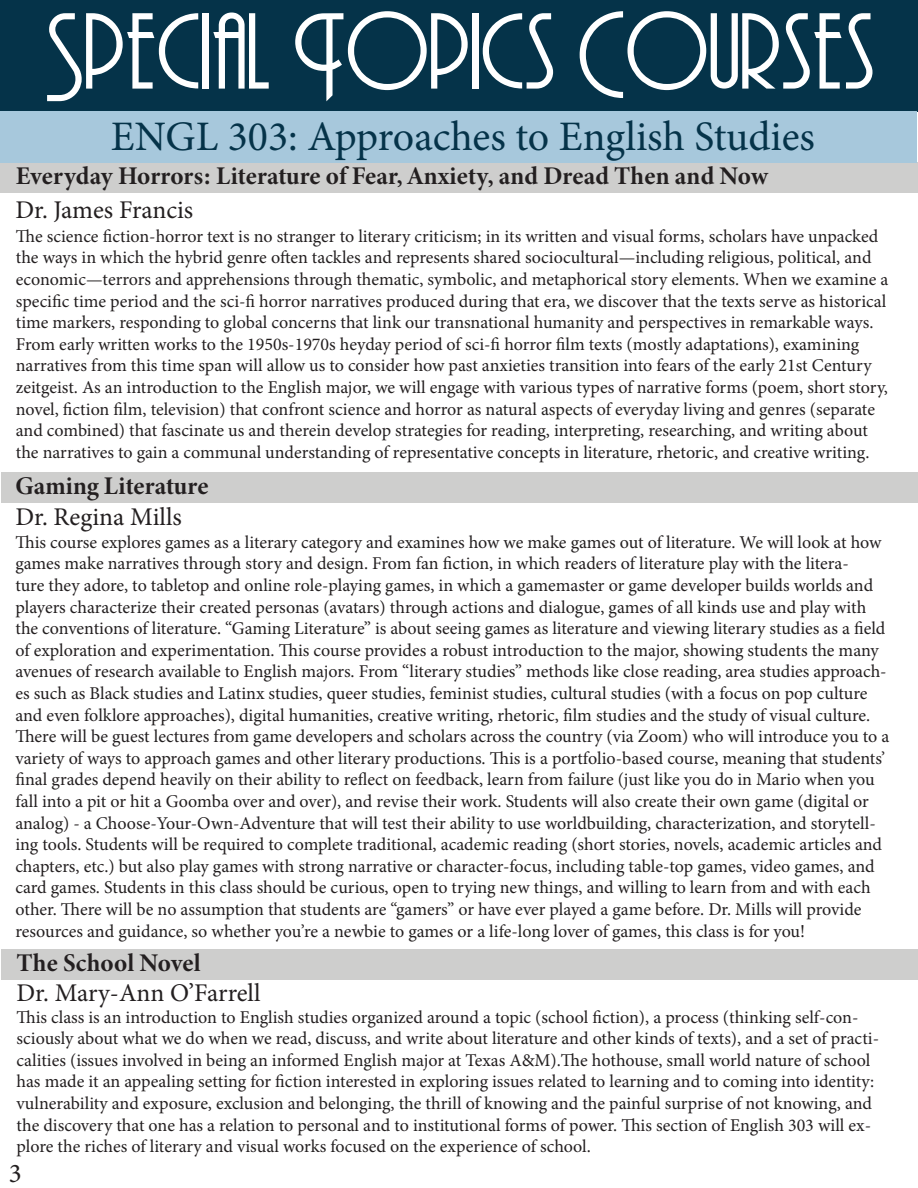
<style>
.page{position:relative;width:918px;height:1188px;background:#fff}
.page>*{position:absolute;margin:0;border:0;box-sizing:border-box;transform-origin:0 0}
.t1{font:100.5px "Andes";color:#fff}
.t2{font:42px "Minion Pro";color:#053349}
.t3{font:27px "Minion Pro";color:#231f20}
.t4{font:25.5px "Minion Variable Concept";letter-spacing:.005em;color:#231f20}
.t5{font:25.5px "Minion Pro";letter-spacing:-.005em;color:#231f20}
.t6{font:18px/21.6px "Minion Pro";color:#231f20}
</style>
<div class="page">
<div style="left:1px;top:163px;width:917px;height:30px;background:#cececd"></div>
<div style="left:2px;top:472px;width:916px;height:30px;background:#cececd"></div>
<div style="left:2px;top:949px;width:916px;height:30px;background:#cececd"></div>
<div style="left:1px;top:0;width:917px;height:112px;background:#053349"></div>
<div style="left:0;top:112px;width:917px;height:51px;background:#a7c8dc"></div>
<p class="t1" style="left:47px;top:9px;width:829px">Special Topics Courses</p>
<p class="t2" style="left:111px;top:109px;width:706px">ENGL 303: Approaches to English Studies</p>
<p class="t4" style="left:16px;top:158px;width:754px">Everyday Horrors: Literature of Fear, Anxiety, and Dread Then and Now</p>
<p class="t5" style="left:15px;top:192px;width:179px">Dr. James Francis</p>
<p class="t6" style="left:16px;top:225px;width:874px">The science fiction-horror text is no stranger to literary criticism; in its written and visual forms, scholars have unpacked the ways in which the hybrid genre often tackles and represents shared sociocultural—including religious, political, and economic—terrors and apprehensions through thematic, symbolic, and metaphorical story elements. When we examine a specific time period and the sci-fi horror narratives produced during that era, we discover that the texts serve as historical time markers, responding to global concerns that link our transnational humanity and perspectives in remarkable ways.<br>From early written works to the 1950s-1970s heyday period of sci-fi horror film texts (mostly adaptations), examining narratives from this time span will allow us to consider how past anxieties transition into fears of the early 21st Century zeitgeist. As an introduction to the English major, we will engage with various types of narrative forms (poem, short story, novel, fiction film, television) that confront science and horror as natural aspects of everyday living and genres (separate and combined) that fascinate us and therein develop strategies for reading, interpreting, researching, and writing about the narratives to gain a communal understanding of representative concepts in literature, rhetoric, and creative writing.</p>
<p class="t4" style="left:15px;top:468px;width:195px">Gaming Literature</p>
<p class="t5" style="left:15px;top:500px;width:168px">Dr. Regina Mills</p>
<p class="t6" style="left:15px;top:531px;width:876px">This course explores games as a literary category and examines how we make games out of literature. We will look at how games make narratives through story and design. From fan fiction, in which readers of literature play with the litera-<br>ture they adore, to tabletop and online role-playing games, in which a gamemaster or game developer builds worlds and players characterize their created personas (avatars) through actions and dialogue, games of all kinds use and play with the conventions of literature. “Gaming Literature” is about seeing games as literature and viewing literary studies as a field of exploration and experimentation. This course provides a robust introduction to the major, showing students the many avenues of research available to English majors. From “literary studies” methods like close reading, area studies approach&shy;es such as Black studies and Latinx studies, queer studies, feminist studies, cultural studies (with a focus on pop culture and even folklore approaches), digital humanities, creative writing, rhetoric, film studies and the study of visual culture.<br>There will be guest lectures from game developers and scholars across the country (via Zoom) who will introduce you to a variety of ways to approach games and other literary productions. This is a portfolio-based course, meaning that students’ final grades depend heavily on their ability to reflect on feedback, learn from failure (just like you do in Mario when you fall into a pit or hit a Goomba over and over), and revise their work. Students will also create their own game (digital or analog) - a Choose-Your-Own-Adventure that will test their ability to use worldbuilding, characterization, and storytell&shy;ing tools. Students will be required to complete traditional, academic reading (short stories, novels, academic articles and chapters, etc.) but also play games with strong narrative or character-focus, including table-top games, video games, and card games. Students in this class should be curious, open to trying new things, and willing to learn from and with each other. There will be no assumption that students are “gamers” or have ever played a game before. Dr. Mills will provide resources and guidance, so whether you’re a newbie to games or a life-long lover of games, this class is for you!</p>
<p class="t4" style="left:17px;top:945px;width:186px">The School Novel</p>
<p class="t5" style="left:17px;top:976px;width:246px">Dr. Mary-Ann O’Farrell</p>
<p class="t6" style="left:17px;top:1006px;width:864px">This class is an introduction to English studies organized around a topic (school fiction), a process (thinking self-con&shy;sciously about what we do when we read, discuss, and write about literature and other kinds of texts), and a set of practi&shy;calities (issues involved in being an informed English major at Texas A&amp;M).The hothouse, small world nature of school has made it an appealing setting for fiction interested in exploring issues related to learning and to coming into identity: vulnerability and exposure, exclusion and belonging, the thrill of knowing and the painful surprise of not knowing, and the discovery that one has a relation to personal and to institutional forms of power. This section of English 303 will ex&shy;plore the riches of literary and visual works focused on the experience of school.</p>
<p class="t3" style="left:9px;top:1156px;width:14px">3</p>
</div>
